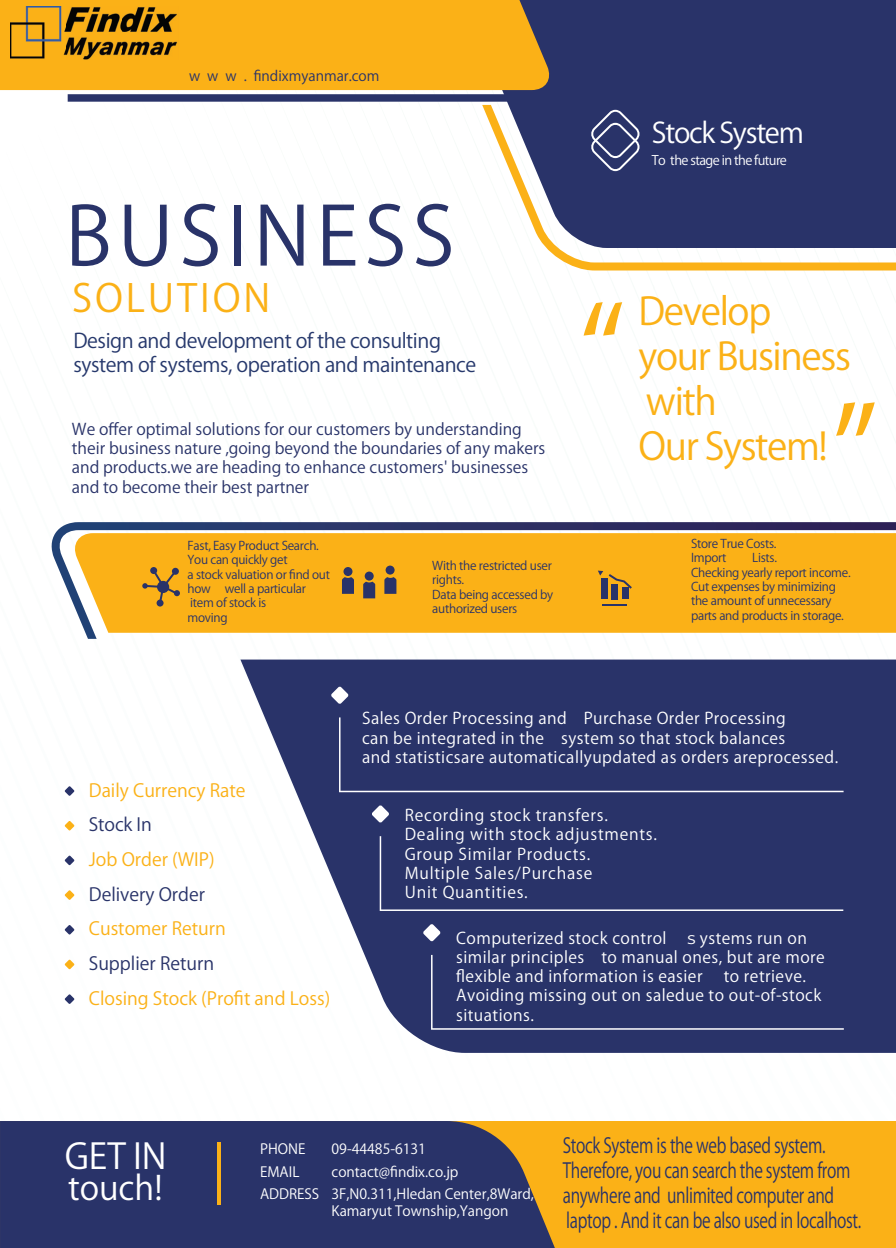
<style>
.page{position:relative;width:896px;height:1248px;background:#fff}
.page>*{position:absolute;margin:0;border:0;box-sizing:border-box;transform-origin:0 0}
.t1{font:125.2px "Raleway Semi Bold Italic 90 ms RKSJ H";color:#fbb117}
.t2{font:80px "Open Sans Extrabold 90 ms RKSJ H";letter-spacing:.075em;color:#293369}
.t3{font:38px "Open Sans Bold 90 ms RKSJ H";letter-spacing:.075em;color:#fbb117}
.t4{font:37.6px/45px "Raleway Semi Bold Italic 90 ms RKSJ H";letter-spacing:-.035em;color:#fbb117}
.t5{font:35px "Raleway Bold 90 ms RKSJ H";color:#fff}
.t6{font:33px "Raleway Black Italic 90 ms RKSJ H";color:#fff}
.t7{font:28px "Raleway Semi Bold 90 ms RKSJ H";letter-spacing:-.045em;color:#fff}
.t8{font:20.6px/24.8px "Raleway Regular 90 ms RKSJ H";letter-spacing:-.02em;color:#293369;scale:.77 1}
.t9{font:20px/24px "Raleway Regular 90 ms RKSJ H";letter-spacing:-.02em;color:#26386c}
.t10{font:18px "Raleway Bold 90 ms RKSJ H";color:#fbb117}
.t11{font:18px "Raleway Bold 90 ms RKSJ H";color:#293369}
.t12{font:16px/19.2px "Raleway Light 90 ms RKSJ H";letter-spacing:.03em;color:#fff}
.t13{font:16px/19.2px "Raleway Light 90 ms RKSJ H";color:#293369}
.t14{font:16px/19.2px "Raleway Light 90 ms RKSJ H";letter-spacing:.05em;color:#fff}
.t15{font:14px/22.4px "Raleway Semi Bold 90 ms RKSJ H";color:#fff}
.t16{font:14px "Raleway Regular 90 ms RKSJ H";color:#293369}
.t17{font:13px "Raleway Light 90 ms RKSJ H";letter-spacing:-.045em;color:#fff}
.t18{font:12px/14.4px "Raleway Light 90 ms RKSJ H";letter-spacing:-.02em;color:#293369}
</style>
<div class="page">
<img style="left:692px;top:1052px;width:60px;height:1px">
<img style="left:757px;top:1052px;width:67px;height:1px">
<img style="left:824px;top:1052px;width:72px;height:1px">
<div style="left:482px;top:0;width:414px;height:105px;background:#293369"></div>
<svg style="left:482px;top:105px;width:414px;height:165px;fill:#293369"></svg>
<svg style="left:240px;top:659px;width:656px;height:393px;fill:#293369"></svg>
<div style="left:0;top:0;width:68px;height:90px;background:#fbb117"></div>
<svg style="left:68px;top:0;width:510px;height:102px;background:#d79e2e"></svg>
<svg style="left:51px;top:522px;width:845px;height:116px;background:#eaae35"></svg>
<div style="left:0;top:1120px;width:896px;height:127px;background:#fbb117"></div>
<div style="left:0;top:1120px;width:555px;height:127px;background:#293369"></div>
<svg style="left:590px;top:110px;width:49px;height:61px;background:#4f5783"></svg>
<svg style="left:65px;top:786px;width:9px;height:9px"></svg>
<svg style="left:65px;top:820px;width:9px;height:10px"></svg>
<svg style="left:65px;top:855px;width:9px;height:10px"></svg>
<svg style="left:65px;top:890px;width:9px;height:9px"></svg>
<svg style="left:65px;top:924px;width:9px;height:10px"></svg>
<svg style="left:65px;top:959px;width:9px;height:10px"></svg>
<svg style="left:65px;top:994px;width:9px;height:9px"></svg>
<svg style="left:172px;top:567px;width:7px;height:7px"></svg>
<div style="left:150px;top:567px;width:7px;height:7px;background:#293369;border-radius:50%"></div>
<div style="left:157px;top:599px;width:7px;height:7px;background:#293369;border-radius:50%"></div>
<svg style="left:142px;top:570px;width:38px;height:34px"></svg>
<svg style="left:363px;top:581px;width:12px;height:17px"></svg>
<div style="left:365px;top:571px;width:9px;height:9px;background:#293369;border-radius:50%"></div>
<svg style="left:342px;top:577px;width:12px;height:16px"></svg>
<div style="left:343px;top:567px;width:9px;height:9px;background:#293369;border-radius:50%"></div>
<svg style="left:384px;top:577px;width:12px;height:16px"></svg>
<div style="left:385px;top:565px;width:10px;height:9px;background:#293369;border-radius:50%"></div>
<div style="left:601px;top:577px;width:7px;height:21px;background:#293369"></div>
<div style="left:611px;top:583px;width:7px;height:16px;background:#293369"></div>
<div style="left:622px;top:587px;width:7px;height:12px;background:#293369"></div>
<hr style="left:602px;top:603px;width:24px;height:2px;background:#293369">
<svg style="left:598px;top:570px;width:5px;height:5px"></svg>
<svg style="left:609px;top:574px;width:23px;height:14px"></svg>
<hr style="left:218px;top:1142px;width:3px;height:62px;background:#fbb117">
<svg style="left:331px;top:686px;width:17px;height:18px"></svg>
<div style="left:339px;top:717px;width:504px;height:75px;background:#293369"></div>
<svg style="left:372px;top:805px;width:17px;height:17px"></svg>
<div style="left:380px;top:836px;width:463px;height:74px;background:#293369"></div>
<svg style="left:423px;top:923px;width:17px;height:18px"></svg>
<div style="left:431px;top:954px;width:413px;height:75px;background:#293369"></div>
<img style="left:10px;top:6px;width:168px;height:53px">
<p class="t16" style="left:189px;top:68px;width:192px">w w w . findixmyanmar.com</p>
<h2 class="t2" style="left:65px;top:191px;width:391px">BUSINESS</h2>
<h3 class="t3" style="left:72px;top:276px;width:200px">SOLUTION</h3>
<p class="t9" style="left:73px;top:329px;width:404px">Design and development of the consulting system of systems, operation and maintenance</p>
<p class="t13" style="left:72px;top:420px;width:475px">We offer optimal solutions for our customers by understanding their business nature ,going beyond the boundaries of any makers and products.we are heading to enhance customers' businesses and to become their best partner</p>
<p class="t18" style="left:188px;top:538px;width:144px">Fast, Easy Product Search.<br>You can quickly get<br>a stock valuation or find out how　 well a particular item of stock is<br>moving</p>
<p class="t18" style="left:432px;top:558px;width:123px">With the restricted user rights.<br>Data being accessed by authorized users</p>
<h3 class="t7" style="left:652px;top:116px;width:154px">Stock System</h3>
<p class="t17" style="left:652px;top:152px;width:136px">To the stage in the future</p>
<h1 class="t1" style="left:579px;top:283px;width:48px">“</h1>
<h3 class="t4" style="left:638px;top:289px;width:214px">Develop your Business with<br>Our System!</h3>
<h1 class="t1" style="left:831px;top:383px;width:48px">”</h1>
<p class="t18" style="left:691px;top:536px;width:161px">Store True Costs.<br>Import 　　Lists.<br>Checking yearly report income.<br>Cut expenses by minimizing the amount of unnecessary parts and products in storage.</p>
<p class="t10" style="left:89px;top:779px;width:158px">Daily Currency Rate</p>
<p class="t11" style="left:89px;top:814px;width:64px">Stock In</p>
<p class="t10" style="left:89px;top:849px;width:127px">Job Order (WIP)</p>
<p class="t11" style="left:89px;top:883px;width:118px">Delivery Order</p>
<p class="t10" style="left:89px;top:918px;width:138px">Customer Return</p>
<p class="t11" style="left:89px;top:953px;width:127px">Supplier Return</p>
<p class="t10" style="left:89px;top:987px;width:243px">Closing Stock (Profit and Loss)</p>
<p class="t12" style="left:362px;top:709px;width:477px">Sales Order Processing and　Purchase Order Processing<br>can be integrated in the　system so that stock balances<br>and statisticsare automaticallyupdated as orders areprocessed.</p>
<p class="t14" style="left:405px;top:805px;width:254px">Recording stock transfers.<br>Dealing with stock adjustments.<br>Group Similar Products.<br>Multiple Sales/Purchase<br>Unit Quantities.</p>
<p class="t12" style="left:456px;top:928px;width:370px">Computerized stock control　ｓystems run on similar principles　to manual ones, but are more flexible and information is easier　 to retrieve.<br>Avoiding missing out on saledue to out-of-stock situations.</p>
<h3 class="t5" style="left:65px;top:1136px;width:103px">GET IN</h3>
<h3 class="t6" style="left:68px;top:1169px;width:96px">touch!</h3>
<p class="t15" style="left:260px;top:1137px;width:61px">PHONE<br>EMAIL<br>ADDRESS</p>
<p class="t15" style="left:332px;top:1137px;width:204px">09-44485-6131 contact@findix.co.jp<br>3F,N0.311,Hledan Center,8Ward,</p>
<p class="t15" style="left:332px;top:1199px;width:178px">Kamaryut Township,Yangon</p>
<p class="t8" style="left:563px;top:1133px;width:389px">Stock System is the web based system.<br>Therefore, you can search the system from anywhere and unlimited computer and laptop . And it can be also used in localhost.</p>
</div>
